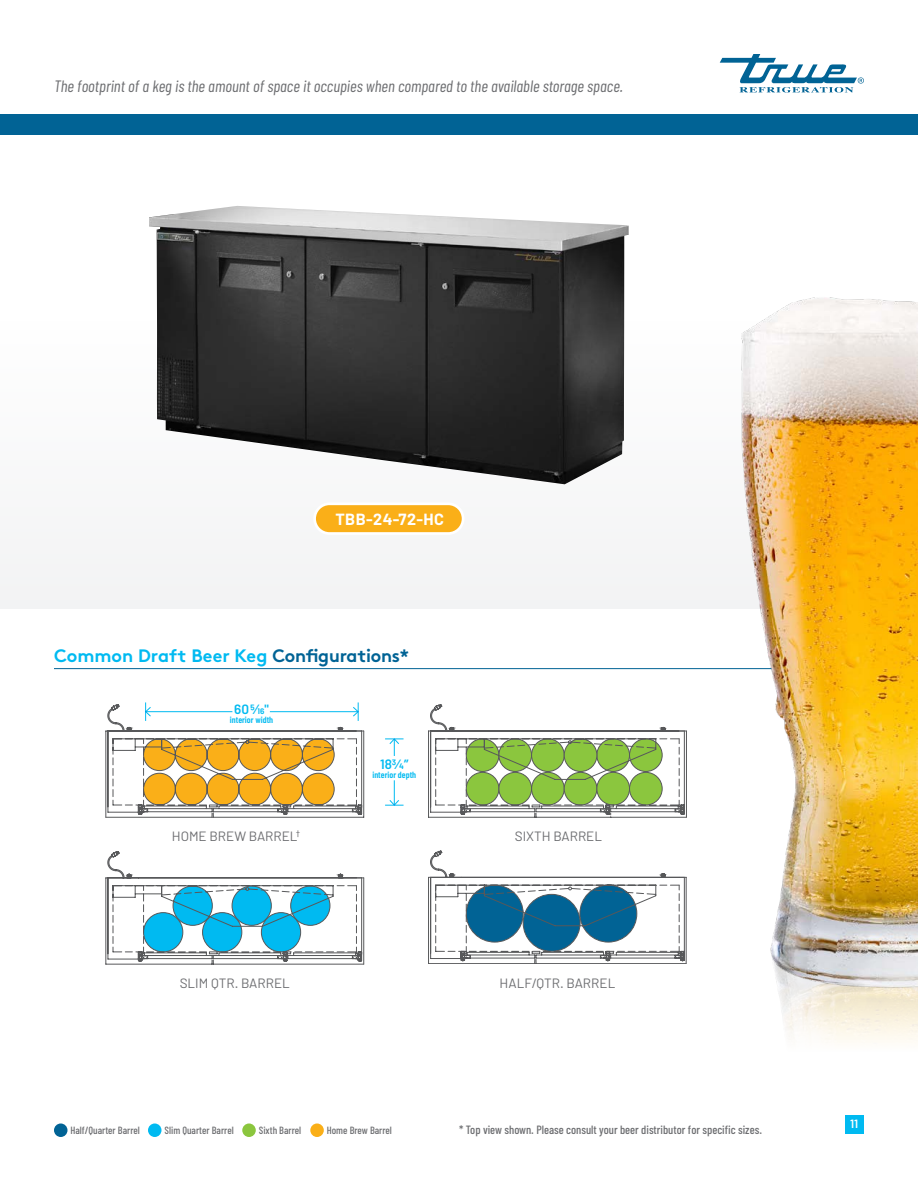
<style>
.page{position:relative;width:918px;height:1188px;background:#fff}
.page>*{position:absolute;margin:0;border:0;box-sizing:border-box;transform-origin:0 0}
.t1{font:700 18px "Brown Std";letter-spacing:-.01em;color:#00baf1}
.t2{font:italic 16.5px "Barlow Condensed";color:#6c6d70}
.t3{font:700 16.2px "Barlow";letter-spacing:.025em;color:#fff}
.Nomenclature_callout{font:13.5px "Barlow";color:#6c6d70}
.Nomenclature_callout-2{font:600 13.5px "Barlow";color:#00baf1}
.t4{font:500 12px "Barlow Condensed";color:#6c6d70}
.t5{font:600 12px "Barlow";color:#fff}
.t6{font:500 10.5px "Barlow Condensed";color:#6c6d70}
.Nomenclature_callout-3{font:600 9px "Barlow Condensed";color:#00baf1}
.s1{color:#016395}
</style>
<div class="page">
<div style="left:0;top:280px;width:918px;height:329px;background:#f6f7f7"></div>
<div style="left:0;top:115px;width:918px;height:20px;background:#016395"></div>
<svg style="left:720px;top:54px;width:144px;height:39px"></svg>
<img style="left:149px;top:206px;width:480px;height:278px">
<hr style="left:54px;top:668px;width:810px;height:1px;background:#016395">
<img style="left:698px;top:297px;width:220px;height:733px">
<div style="left:845px;top:1115px;width:19px;height:19px;background:#00baf1"></div>
<div style="left:315px;top:504px;width:148px;height:30px;background:#faaf18;border-radius:15px"></div>
<div style="left:313px;top:502px;width:151px;height:33px;border:3px solid #fff;border-radius:15px"></div>
<svg style="left:385px;top:738px;width:19px;height:18px"></svg>
<svg style="left:385px;top:780px;width:19px;height:26px"></svg>
<svg style="left:106px;top:702px;width:258px;height:116px"></svg>
<svg style="left:428px;top:704px;width:259px;height:114px"></svg>
<svg style="left:106px;top:851px;width:258px;height:113px"></svg>
<svg style="left:428px;top:850px;width:259px;height:114px"></svg>
<hr style="left:686px;top:877px;width:1px;height:86px;background:#57585a">
<div style="left:54px;top:1124px;width:14px;height:13px;background:#016395;border-radius:50%"></div>
<div style="left:148px;top:1124px;width:14px;height:13px;background:#00baf1;border-radius:50%"></div>
<div style="left:242px;top:1124px;width:14px;height:13px;background:#8bc63e;border-radius:50%"></div>
<div style="left:310px;top:1124px;width:14px;height:13px;background:#faaf18;border-radius:50%"></div>
<p class="t2" style="left:54px;top:76px;width:571px">The footprint of a keg is the amount of space it occupies when compared to the available storage space.</p>
<p class="t3" style="left:335px;top:509px;width:110px">TBB-24-72-HC</p>
<p class="t1" style="left:54px;top:644px;width:357px">Common Draft Beer Keg <span class="s1">Configurations*</span></p>
<p class="Nomenclature_callout-2" style="left:234px;top:701px;width:36px">605/16"</p>
<p class="Nomenclature_callout-3" style="left:230px;top:714px;width:45px">interior width</p>
<p class="Nomenclature_callout-2" style="left:380px;top:756px;width:30px">183/4”</p>
<p class="Nomenclature_callout-3" style="left:372px;top:770px;width:45px">interior depth</p>
<p class="Nomenclature_callout" style="left:172px;top:827px;width:130px">HOME BREW BARREL<sup>†</sup></p>
<p class="Nomenclature_callout" style="left:515px;top:828px;width:89px">SIXTH BARREL</p>
<p class="Nomenclature_callout" style="left:180px;top:975px;width:112px">SLIM QTR. BARREL</p>
<p class="Nomenclature_callout" style="left:500px;top:975px;width:117px">HALF/QTR. BARREL</p>
<p class="t6" style="left:71px;top:1124px;width:71px">Half/Quarter Barrel</p>
<p class="t6" style="left:165px;top:1124px;width:71px">Slim Quarter Barrel</p>
<p class="t6" style="left:259px;top:1124px;width:44px">Sixth Barrel</p>
<p class="t6" style="left:327px;top:1124px;width:67px">Home Brew Barrel</p>
<p class="t4" style="left:459px;top:1122px;width:305px">* Top view shown. Please consult your beer distributor for specific sizes.</p>
<p class="t5" style="left:850px;top:1117px;width:10px">11</p>
</div>
